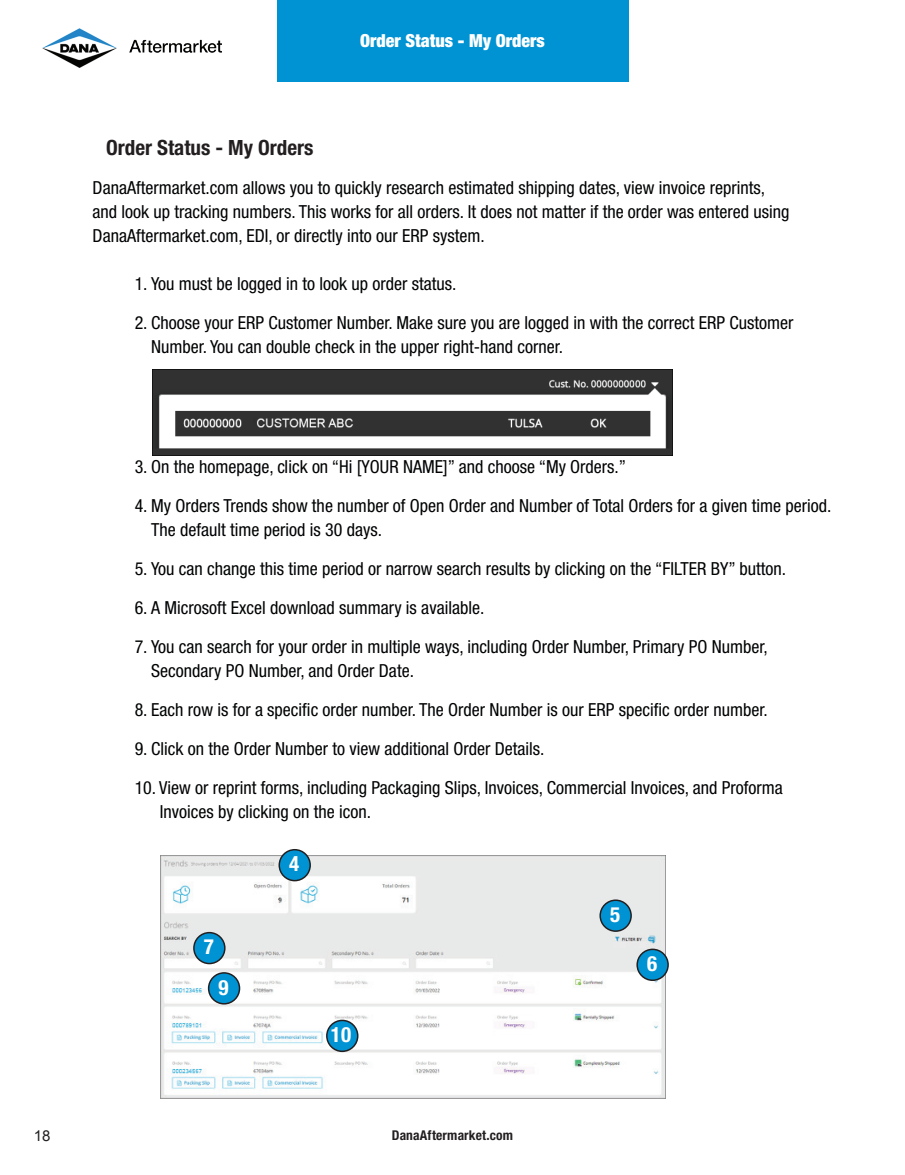
<style>
.page{position:relative;width:905px;height:1175px;background:#fff}
.page>*{position:absolute;margin:0;border:0;box-sizing:border-box;transform-origin:0 0}
.t1{font:700 condensed 21px "Helvetica Neue LT Pro";color:#231f20}
.t2{font:700 condensed 21px "Helvetica Neue LT Pro";color:#fff}
.t3{font:condensed 18px/24px "Helvetica Neue LT Pro";color:#010203}
.t4{font:900 condensed 18px "Helvetica Neue LT Pro";color:#fff}
.t5{font:15px "Arial";color:#231f20}
.t6{font:700 condensed 13.5px "Helvetica Neue LT Pro";letter-spacing:.01em;color:#231f20}
</style>
<div class="page">
<img style="left:42px;top:28px;width:180px;height:40px">
<div style="left:277px;top:0;width:351px;height:81px;background:#0093d3"></div>
<img style="left:152px;top:369px;width:520px;height:86px">
<img style="left:161px;top:855px;width:504px;height:243px">
<div style="left:194px;top:932px;width:31px;height:31px;background:#0093d3;border-radius:50%"></div>
<div style="left:193px;top:931px;width:32px;height:33px;border:2px solid #231f20;border-radius:50%"></div>
<div style="left:279px;top:849px;width:31px;height:31px;background:#0093d3;border-radius:50%"></div>
<div style="left:278px;top:849px;width:33px;height:32px;border:2px solid #231f20;border-radius:50%"></div>
<div style="left:600px;top:900px;width:31px;height:31px;background:#0093d3;border-radius:50%"></div>
<div style="left:599px;top:899px;width:33px;height:33px;border:2px solid #231f20;border-radius:50%"></div>
<div style="left:637px;top:949px;width:31px;height:31px;background:#0093d3;border-radius:50%"></div>
<div style="left:636px;top:948px;width:32px;height:33px;border:2px solid #231f20;border-radius:50%"></div>
<div style="left:327px;top:1020px;width:31px;height:31px;background:#0093d3;border-radius:50%"></div>
<div style="left:326px;top:1019px;width:32px;height:33px;border:2px solid #231f20;border-radius:50%"></div>
<div style="left:209px;top:972px;width:30px;height:31px;background:#0093d3;border-radius:50%"></div>
<div style="left:208px;top:972px;width:32px;height:32px;border:2px solid #231f20;border-radius:50%"></div>
<p class="t4" style="left:360px;top:29px;width:186px">Order Status - My Orders</p>
<p class="t1" style="left:106px;top:135px;width:209px">Order Status - My Orders</p>
<p class="t3" style="left:93px;top:176px;width:698px">DanaAftermarket.com allows you to quickly research estimated shipping dates, view invoice reprints, and look up tracking numbers. This works for all orders. It does not matter if the order was entered using<br>DanaAftermarket.com, EDI, or directly into our ERP system.</p>
<p class="t3" style="left:135px;top:272px;width:323px">1. You must be logged in to look up order status.</p>
<p class="t3" style="left:151px;top:311px;width:643px;text-indent:-17px">2. Choose your ERP Customer Number. Make sure you are logged in with the correct ERP Customer<br>Number. You can double check in the upper right-hand corner.</p>
<p class="t3" style="left:135px;top:455px;width:493px">3. On the homepage, click on “Hi [YOUR NAME]” and choose “My Orders.”</p>
<p class="t3" style="left:151px;top:494px;width:681px;text-indent:-17px">4. My Orders Trends show the number of Open Order and Number of Total Orders for a given time period.<br>The default time period is 30 days.</p>
<p class="t3" style="left:135px;top:557px;width:653px">5. You can change this time period or narrow search results by clicking on the “FILTER BY” button.</p>
<p class="t3" style="left:135px;top:596px;width:351px">6. A Microsoft Excel download summary is available.</p>
<p class="t3" style="left:151px;top:635px;width:618px;text-indent:-17px">7. You can search for your order in multiple ways, including Order Number, Primary PO Number,<br>Secondary PO Number, and Order Date.</p>
<p class="t3" style="left:135px;top:698px;width:634px">8. Each row is for a specific order number. The Order Number is our ERP specific order number.</p>
<p class="t3" style="left:135px;top:737px;width:411px">9. Click on the Order Number to view additional Order Details.</p>
<p class="t3" style="left:160px;top:776px;width:624px;text-indent:-25px">10. View or reprint forms, including Packaging Slips, Invoices, Commercial Invoices, and Proforma<br>Invoices by clicking on the icon.</p>
<p class="t2" style="left:204px;top:934px;width:12px">7</p>
<p class="t2" style="left:218px;top:974px;width:12px">9</p>
<p class="t2" style="left:289px;top:851px;width:12px">4</p>
<p class="t2" style="left:331px;top:1022px;width:22px">10</p>
<p class="t5" style="left:34px;top:1126px;width:18px">18</p>
<p class="t6" style="left:392px;top:1127px;width:123px">DanaAftermarket.com</p>
<p class="t2" style="left:610px;top:901px;width:12px">5</p>
<p class="t2" style="left:647px;top:951px;width:12px">6</p>
</div>
